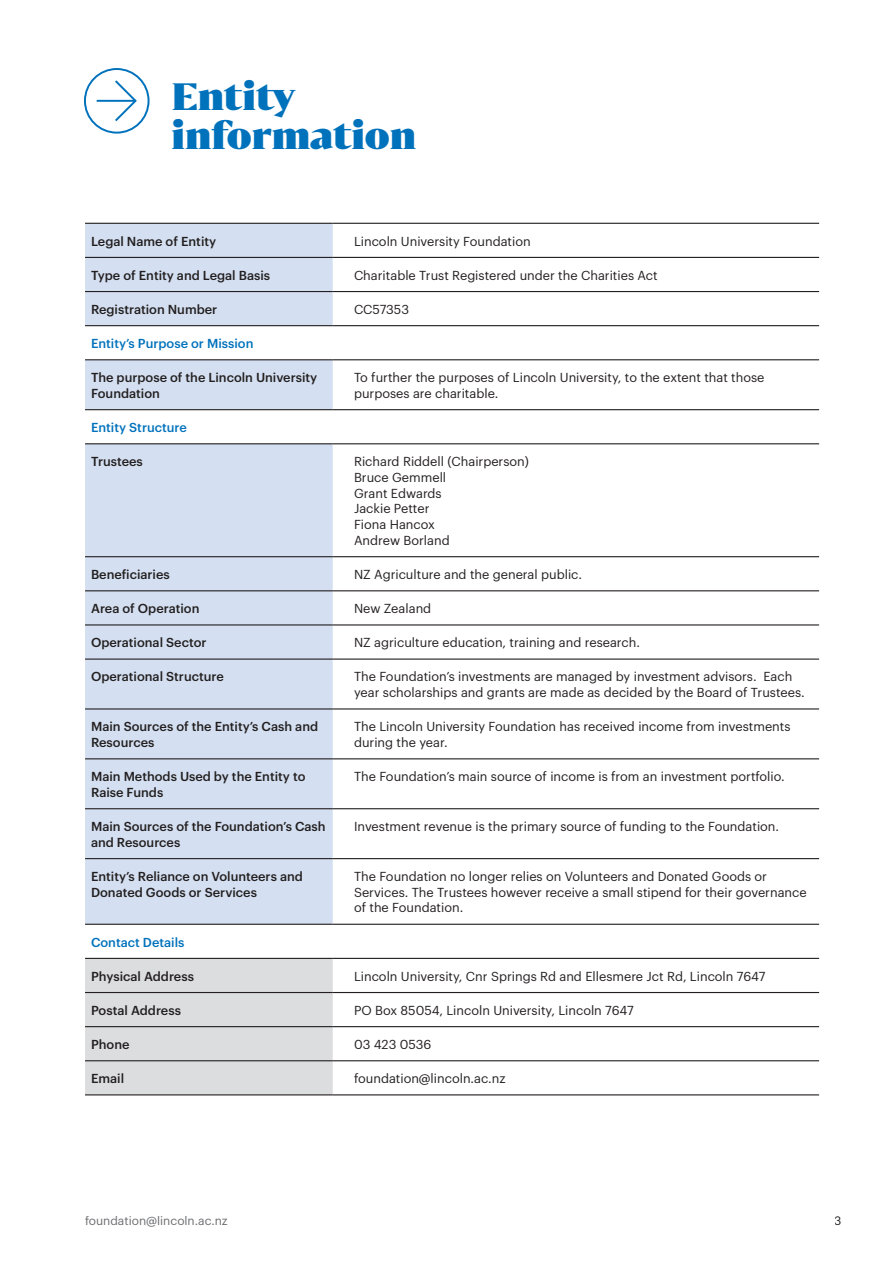
<style>
.page{position:relative;width:893px;height:1263px;background:#fff}
.page>*{position:absolute;margin:0;border:0;box-sizing:border-box;transform-origin:0 0}
.t1{font:900 36px/39px "Bw Darius";letter-spacing:-.005em;color:#0072bc}
.t2{font:12.75px/15.8px "Graphik";color:#231f20}
.t3{font:500 12.75px/15.8px "Graphik";color:#231f20}
.t4{font:500 12.75px "Graphik";color:#0072bc}
.t5{font:12px "Graphik";color:#6c6d70}
.t6{font:12px "Graphik";color:#231f20}
</style>
<div class="page">
<div style="left:85px;top:224px;width:248px;height:101px;background:#d4e0f1"></div>
<svg style="left:85px;top:326px;width:248px;height:632px;fill:#d4e0f1"></svg>
<svg style="left:333px;top:326px;width:486px;height:632px"></svg>
<div style="left:85px;top:959px;width:248px;height:135px;background:#dcdddf"></div>
<hr style="left:85px;top:223px;width:248px;height:1px;background:#231f20">
<hr style="left:333px;top:223px;width:486px;height:1px;background:#231f20">
<hr style="left:85px;top:257px;width:248px;height:1px;background:#231f20">
<hr style="left:333px;top:257px;width:486px;height:1px;background:#231f20">
<hr style="left:85px;top:291px;width:248px;height:1px;background:#231f20">
<hr style="left:333px;top:291px;width:486px;height:1px;background:#231f20">
<hr style="left:85px;top:325px;width:248px;height:1px;background:#231f20">
<hr style="left:333px;top:325px;width:486px;height:1px;background:#231f20">
<hr style="left:85px;top:359px;width:248px;height:1px;background:#231f20">
<hr style="left:333px;top:359px;width:486px;height:1px;background:#231f20">
<hr style="left:85px;top:409px;width:248px;height:1px;background:#231f20">
<hr style="left:333px;top:409px;width:486px;height:1px;background:#231f20">
<hr style="left:85px;top:443px;width:248px;height:1px;background:#231f20">
<hr style="left:333px;top:443px;width:486px;height:1px;background:#231f20">
<hr style="left:85px;top:556px;width:248px;height:1px;background:#231f20">
<hr style="left:333px;top:556px;width:486px;height:1px;background:#231f20">
<hr style="left:85px;top:590px;width:248px;height:1px;background:#231f20">
<hr style="left:333px;top:590px;width:486px;height:1px;background:#231f20">
<hr style="left:85px;top:624px;width:248px;height:1px;background:#231f20">
<hr style="left:333px;top:624px;width:486px;height:1px;background:#231f20">
<hr style="left:85px;top:658px;width:248px;height:2px;background:#231f20">
<hr style="left:333px;top:658px;width:486px;height:2px;background:#231f20">
<hr style="left:85px;top:708px;width:248px;height:1px;background:#231f20">
<hr style="left:333px;top:708px;width:486px;height:1px;background:#231f20">
<hr style="left:85px;top:758px;width:248px;height:1px;background:#231f20">
<hr style="left:333px;top:758px;width:486px;height:1px;background:#231f20">
<hr style="left:85px;top:808px;width:248px;height:1px;background:#231f20">
<hr style="left:333px;top:808px;width:486px;height:1px;background:#231f20">
<hr style="left:85px;top:858px;width:248px;height:1px;background:#231f20">
<hr style="left:333px;top:858px;width:486px;height:1px;background:#231f20">
<hr style="left:85px;top:924px;width:248px;height:1px;background:#231f20">
<hr style="left:333px;top:924px;width:486px;height:1px;background:#231f20">
<hr style="left:85px;top:958px;width:248px;height:1px;background:#231f20">
<hr style="left:333px;top:958px;width:486px;height:1px;background:#231f20">
<hr style="left:85px;top:992px;width:248px;height:1px;background:#231f20">
<hr style="left:333px;top:992px;width:486px;height:1px;background:#231f20">
<hr style="left:85px;top:1026px;width:248px;height:1px;background:#231f20">
<hr style="left:333px;top:1026px;width:486px;height:1px;background:#231f20">
<hr style="left:85px;top:1060px;width:248px;height:1px;background:#231f20">
<hr style="left:333px;top:1060px;width:486px;height:1px;background:#231f20">
<hr style="left:85px;top:1094px;width:248px;height:1px;background:#231f20">
<hr style="left:333px;top:1094px;width:486px;height:1px;background:#231f20">
<hr style="left:97px;top:100px;width:39px;height:2px;background:#0072bc">
<svg style="left:113px;top:78px;width:25px;height:44px"></svg>
<div style="left:84px;top:68px;width:66px;height:66px;border:2px solid #0072bc;border-radius:50%"></div>
<h1 class="t1" style="left:171px;top:75px;width:246px">Entity information</h1>
<p class="t3" style="left:91px;top:232px;width:127px">Legal Name of Entity</p>
<p class="t2" style="left:354px;top:232px;width:178px">Lincoln University Foundation</p>
<p class="t3" style="left:91px;top:266px;width:181px">Type of Entity and Legal Basis</p>
<p class="t2" style="left:354px;top:266px;width:305px">Charitable Trust Registered under the Charities Act</p>
<p class="t3" style="left:91px;top:300px;width:128px">Registration Number</p>
<p class="t2" style="left:354px;top:300px;width:57px">CC57353</p>
<p class="t4" style="left:91px;top:334px;width:164px">Entity’s Purpose or Mission</p>
<p class="t3" style="left:91px;top:368px;width:228px">The purpose of the Lincoln University<br>Foundation</p>
<p class="t2" style="left:354px;top:368px;width:412px">To further the purposes of Lincoln University, to the extent that those purposes are charitable.</p>
<p class="t4" style="left:91px;top:418px;width:97px">Entity Structure</p>
<p class="t3" style="left:91px;top:452px;width:53px">Trustees</p>
<p class="t2" style="left:354px;top:452px;width:176px">Richard Riddell (Chairperson)<br>Bruce Gemmell<br>Grant Edwards<br>Jackie Petter<br>Fiona Hancox<br>Andrew Borland</p>
<p class="t3" style="left:91px;top:565px;width:80px">Beneficiaries</p>
<p class="t2" style="left:354px;top:565px;width:229px">NZ Agriculture and the general public.</p>
<p class="t3" style="left:91px;top:599px;width:110px">Area of Operation</p>
<p class="t2" style="left:354px;top:599px;width:79px">New Zealand</p>
<p class="t3" style="left:91px;top:634px;width:117px">Operational Sector</p>
<p class="t2" style="left:354px;top:634px;width:288px">NZ agriculture education, training and research.</p>
<p class="t3" style="left:91px;top:668px;width:134px">Operational Structure</p>
<p class="t2" style="left:354px;top:668px;width:452px">The Foundation’s investments are managed by investment advisors. Each year scholarships and grants are made as decided by the Board of Trustees.</p>
<p class="t3" style="left:91px;top:718px;width:229px">Main Sources of the Entity’s Cash and<br>Resources</p>
<p class="t2" style="left:354px;top:718px;width:438px">The Lincoln University Foundation has received income from investments during the year.</p>
<p class="t3" style="left:91px;top:767px;width:216px">Main Methods Used by the Entity to<br>Raise Funds</p>
<p class="t2" style="left:354px;top:767px;width:432px">The Foundation’s main source of income is from an investment portfolio.</p>
<p class="t3" style="left:91px;top:817px;width:236px">Main Sources of the Foundation’s Cash and Resources</p>
<p class="t2" style="left:354px;top:817px;width:427px">Investment revenue is the primary source of funding to the Foundation.</p>
<p class="t3" style="left:91px;top:867px;width:213px">Entity’s Reliance on Volunteers and<br>Donated Goods or Services</p>
<p class="t2" style="left:354px;top:867px;width:454px">The Foundation no longer relies on Volunteers and Donated Goods or<br>Services. The Trustees however receive a small stipend for their governance of the Foundation.</p>
<p class="t4" style="left:91px;top:932px;width:95px">Contact Details</p>
<p class="t3" style="left:91px;top:967px;width:104px">Physical Address</p>
<p class="t2" style="left:354px;top:967px;width:413px">Lincoln University, Cnr Springs Rd and Ellesmere Jct Rd, Lincoln 7647</p>
<p class="t3" style="left:91px;top:1001px;width:91px">Postal Address</p>
<p class="t2" style="left:354px;top:1001px;width:281px">PO Box 85054, Lincoln University, Lincoln 7647</p>
<p class="t3" style="left:91px;top:1035px;width:40px">Phone</p>
<p class="t2" style="left:354px;top:1035px;width:79px">03 423 0536</p>
<p class="t3" style="left:91px;top:1069px;width:35px">Email</p>
<p class="t2" style="left:354px;top:1069px;width:153px">foundation@lincoln.ac.nz</p>
<p class="t5" style="left:85px;top:1212px;width:144px">foundation@lincoln.ac.nz</p>
<p class="t6" style="left:835px;top:1212px;width:9px">3</p>
</div>
